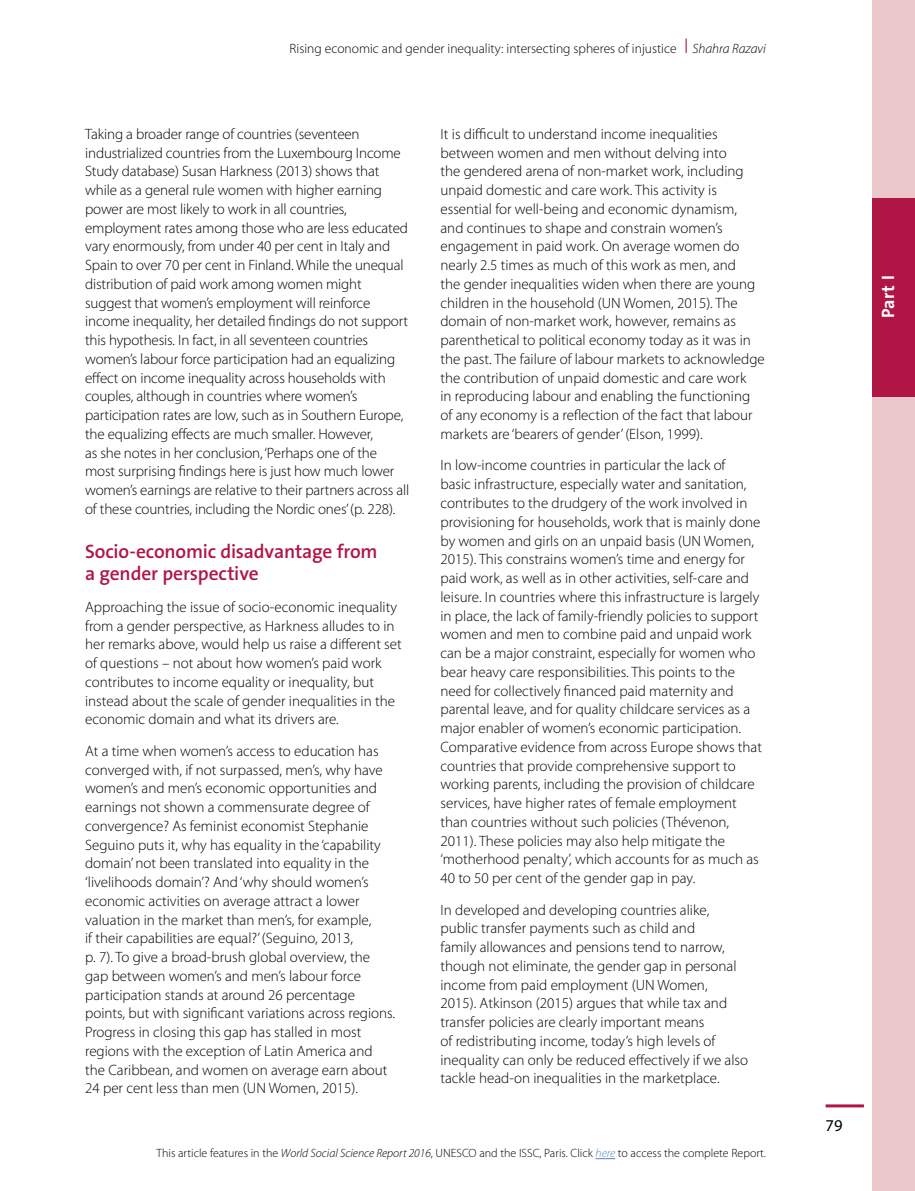
<style>
.page{position:relative;width:915px;height:1191px;background:#fff}
.page>*{position:absolute;margin:0;border:0;box-sizing:border-box;transform-origin:0 0}
.T_2{font:600 19.5px/22.5px "The Sans B6";letter-spacing:-.01em;color:#b01645}
.t1{font:700 18px "The Sans B7";color:#fff}
.t2{font:16.5px "Myriad Pro";color:#000}
.txt_courant{font:300 15px/18.8px "Myriad Pro";color:#000}
.t3{font:300 13.5px "Myriad Pro";color:#000}
.t4{font:300 12px "Myriad Pro";color:#000}
.s1{font-style:italic}
.s2{font-style:italic;color:#4f88c3}
</style>
<div class="page">
<div style="left:872px;top:0;width:42px;height:1191px;background:#eac8ca"></div>
<hr style="left:825px;top:1104px;width:38px;height:3px;background:#b01645">
<div style="left:872px;top:198px;width:42px;height:198px;background:#b01645"></div>
<svg style="left:685px;top:39px;width:1px;height:14px"></svg>
<svg style="left:595px;top:1158px;width:20px;height:1px"></svg>
<p class="t3" style="left:289px;top:40px;width:478px">Rising economic and gender inequality: intersecting spheres of injustice <span class="s1">Shahra Razavi</span></p>
<p class="txt_courant" style="left:85px;top:124px;width:325px">Taking a broader range of countries (seventeen industrialized countries from the Luxembourg Income Study database) Susan Harkness (2013) shows that while as a general rule women with higher earning power are most likely to work in all countries, employment rates among those who are less educated vary enormously, from under 40 per cent in Italy and Spain to over 70 per cent in Finland. While the unequal distribution of paid work among women might suggest that women’s employment will reinforce income inequality, her detailed findings do not support this hypothesis. In fact, in all seventeen countries women’s labour force participation had an equalizing effect on income inequality across households with couples, although in countries where women’s participation rates are low, such as in Southern Europe, the equalizing effects are much smaller. However,<br>as she notes in her conclusion, ‘Perhaps one of the most surprising findings here is just how much lower women’s earnings are relative to their partners across all of these countries, including the Nordic ones’ (p. 228).</p>
<p class="T_2" style="left:85px;top:540px;width:294px">Socio-economic disadvantage from a gender perspective</p>
<p class="txt_courant" style="left:85px;top:597px;width:318px">Approaching the issue of socio-economic inequality from a gender perspective, as Harkness alludes to in her remarks above, would help us raise a different set of questions – not about how women’s paid work contributes to income equality or inequality, but instead about the scale of gender inequalities in the economic domain and what its drivers are.</p>
<p class="txt_courant" style="left:85px;top:741px;width:311px">At a time when women’s access to education has converged with, if not surpassed, men’s, why have women’s and men’s economic opportunities and earnings not shown a commensurate degree of convergence? As feminist economist Stephanie Seguino puts it, why has equality in the ‘capability domain’ not been translated into equality in the ‘livelihoods domain’? And ‘why should women’s economic activities on average attract a lower valuation in the market than men’s, for example,<br>if their capabilities are equal?’ (Seguino, 2013,<br>p. 7). To give a broad-brush global overview, the gap between women’s and men’s labour force participation stands at around 26 percentage points, but with significant variations across regions.<br>Progress in closing this gap has stalled in most regions with the exception of Latin America and the Caribbean, and women on average earn about 24 per cent less than men (UN Women, 2015).</p>
<p class="txt_courant" style="left:440px;top:124px;width:326px">It is difficult to understand income inequalities between women and men without delving into<br>the gendered arena of non-market work, including unpaid domestic and care work. This activity is essential for well-being and economic dynamism,<br>and continues to shape and constrain women’s engagement in paid work. On average women do nearly 2.5 times as much of this work as men, and<br>the gender inequalities widen when there are young children in the household (UN Women, 2015). The domain of non-market work, however, remains as parenthetical to political economy today as it was in the past. The failure of labour markets to acknowledge the contribution of unpaid domestic and care work<br>in reproducing labour and enabling the functioning of any economy is a reflection of the fact that labour markets are ‘bearers of gender’ (Elson, 1999).</p>
<p class="txt_courant" style="left:440px;top:456px;width:323px">In low-income countries in particular the lack of<br>basic infrastructure, especially water and sanitation, contributes to the drudgery of the work involved in provisioning for households, work that is mainly done by women and girls on an unpaid basis (UN Women, 2015). This constrains women’s time and energy for paid work, as well as in other activities, self-care and leisure. In countries where this infrastructure is largely in place, the lack of family-friendly policies to support women and men to combine paid and unpaid work can be a major constraint, especially for women who bear heavy care responsibilities. This points to the need for collectively financed paid maternity and parental leave, and for quality childcare services as a major enabler of women’s economic participation.<br>Comparative evidence from across Europe shows that countries that provide comprehensive support to working parents, including the provision of childcare services, have higher rates of female employment than countries without such policies (Thévenon, 2011). These policies may also help mitigate the ‘motherhood penalty’, which accounts for as much as 40 to 50 per cent of the gender gap in pay.</p>
<p class="txt_courant" style="left:440px;top:900px;width:309px">In developed and developing countries alike, public transfer payments such as child and<br>family allowances and pensions tend to narrow, though not eliminate, the gender gap in personal income from paid employment (UN Women,<br>2015). Atkinson (2015) argues that while tax and transfer policies are clearly important means<br>of redistributing income, today’s high levels of inequality can only be reduced effectively if we also tackle head-on inequalities in the marketplace.</p>
<p class="t4" style="left:156px;top:1146px;width:610px">This article features in the <span class="s1">World Social Science Report 2016</span>, UNESCO and the ISSC, Paris. Click <span class="s2">here</span> to access the complete Report.</p>
<p class="t1" style="left:878px;top:318px;width:44px;rotate:-90deg">Part I</p>
<p class="t2" style="left:825px;top:1116px;width:18px">79</p>
</div>
